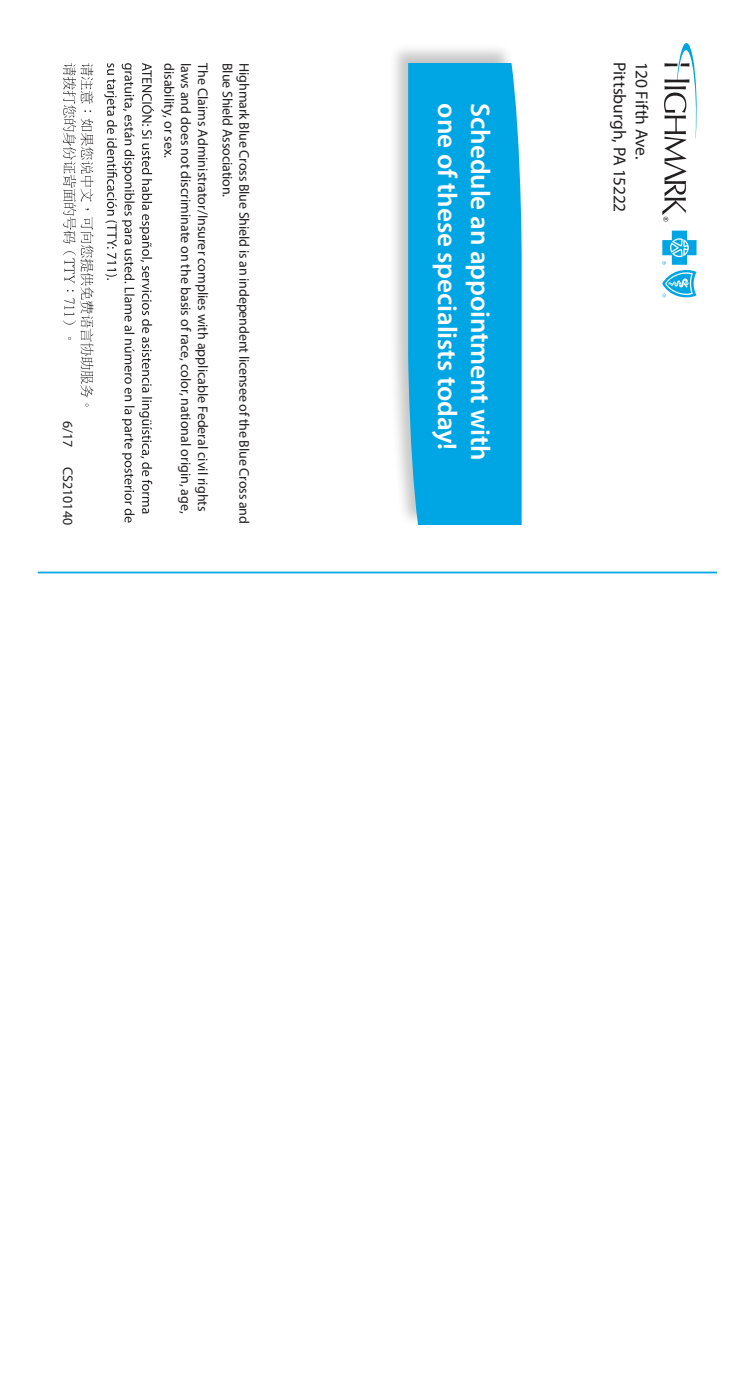
<style>
.page{position:relative;width:756px;height:1386px;background:#fff}
.page>*{position:absolute;margin:0;border:0;box-sizing:border-box;transform-origin:0 0}
.Headline_Cover{font:600 27.12px "Myriad Pro";letter-spacing:-.005em;color:#fff}
.Body_Regular_Black{font:17.5px "Myriad Pro";letter-spacing:-.005em;color:#231f20}
.Body_Copy{font:14px "Myriad Pro";color:#231f20}
</style>
<div class="page">
<svg style="left:662px;top:43px;width:35px;height:179px"></svg>
<svg style="left:662px;top:231px;width:35px;height:67px"></svg>
<div style="left:389px;top:43px;width:135px;height:484px;background:#231f20;opacity:.25"></div>
<div style="left:408px;top:63px;width:114px;height:462px;background:#00a5e3"></div>
<hr style="left:38px;top:572px;width:679px;height:1px;background:#00a5e3">
<svg style="left:104px;top:63px;width:50px;height:460px"></svg>
<svg style="left:63px;top:63px;width:31px;height:344px"></svg>
<p class="Body_Copy" style="left:76px;top:421px;width:28px;rotate:90deg">6/17</p>
<p class="Body_Copy" style="left:76px;top:467px;width:60px;rotate:90deg">CS210140</p>
<p class="Body_Copy" style="left:178px;top:63px;width:97px;rotate:90deg">disability, or sex.</p>
<p class="Body_Copy" style="left:195px;top:63px;width:452px;rotate:90deg">laws and does not discriminate on the basis of race, color, national origin, age,</p>
<p class="Body_Copy" style="left:211px;top:63px;width:450px;rotate:90deg">The Claims Administrator/Insurer complies with applicable Federal civil rights</p>
<p class="Body_Copy" style="left:236px;top:63px;width:136px;rotate:90deg">Blue Shield Association.</p>
<p class="Body_Copy" style="left:253px;top:63px;width:462px;rotate:90deg">Highmark Blue Cross Blue Shield is an independent licensee of the Blue Cross and</p>
<p class="Headline_Cover" style="left:465px;top:103px;width:348px;rotate:90deg">one of these specialists today!</p>
<p class="Headline_Cover" style="left:498px;top:103px;width:359px;rotate:90deg">Schedule an appointment with</p>
<p class="Body_Regular_Black" style="left:631px;top:62px;width:152px;rotate:90deg">Pittsburgh, PA 15222</p>
<p class="Body_Regular_Black" style="left:652px;top:62px;width:99px;rotate:90deg">120 Fifth Ave.</p>
</div>
